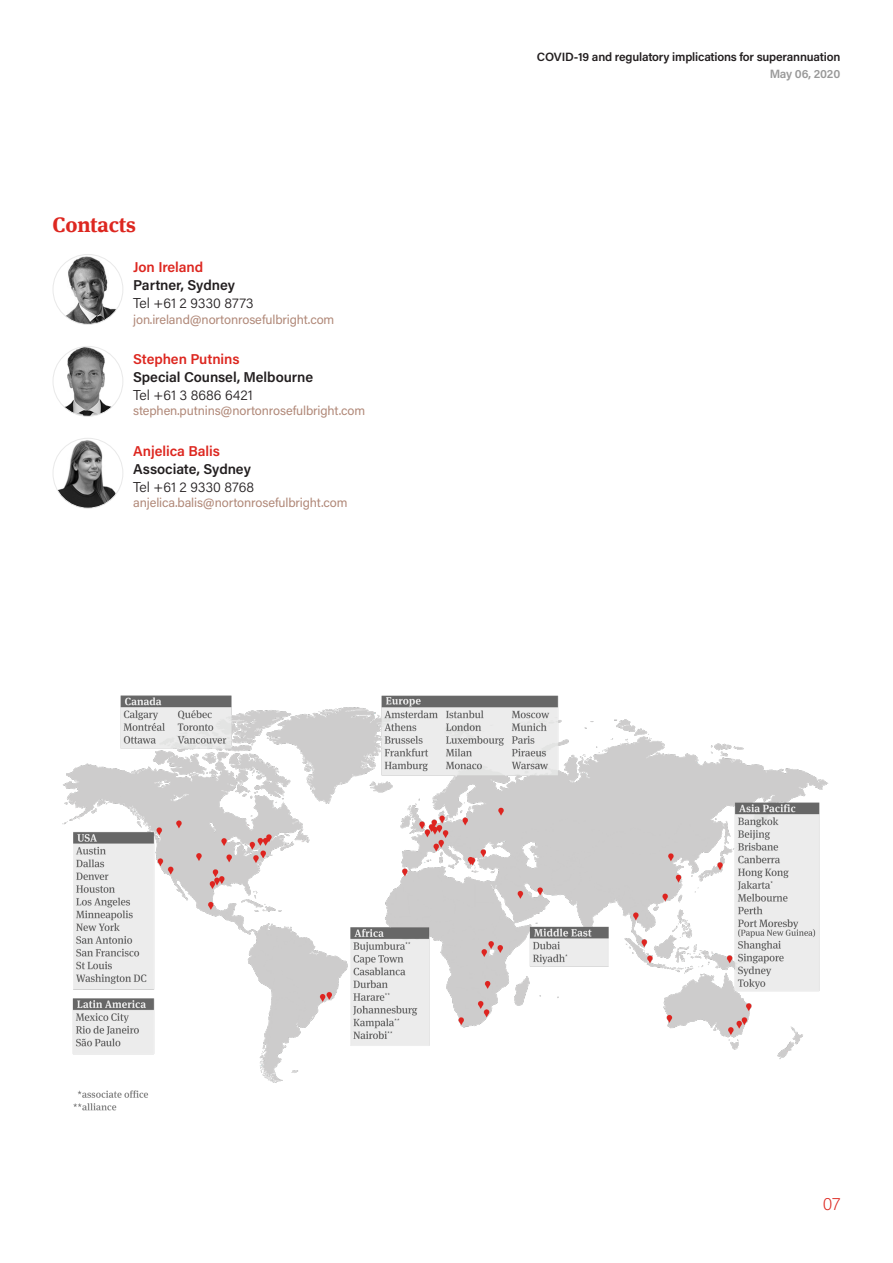
<style>
.page{position:relative;width:893px;height:1263px;background:#fff}
.page>*{position:absolute;margin:0;border:0;box-sizing:border-box;transform-origin:0 0}
.t1{font:700 21px "Meta Serif Offc Pro";letter-spacing:-.01em;color:#dd2720}
.t2{font:200 18px "Acumin Pro";color:#dd2720}
.Contact_job_title{font:600 14.25px "Acumin Pro";letter-spacing:-.005em;color:#231f20}
.Contact_details{font:300 14.25px "Acumin Pro";letter-spacing:-.005em;color:#231f20}
.Contact_name{font:600 14.25px "Acumin Pro";letter-spacing:-.005em;color:#dd2720}
.Contact_email{font:12.75px "Acumin Pro";letter-spacing:-.01em;color:#b18979}
.t3{font:600 12px "Acumin Pro";letter-spacing:-.015em;color:#231f20}
.t4{font:600 12px "Acumin Pro";letter-spacing:-.01em;color:#999}
</style>
<div class="page">
<img style="left:53px;top:254px;width:70px;height:70px;border-radius:35px">
<div style="left:53px;top:254px;width:70px;height:71px;border:1px solid #e9e9e9;border-radius:50%"></div>
<img style="left:53px;top:346px;width:70px;height:70px;border-radius:35px">
<div style="left:53px;top:346px;width:70px;height:71px;border:1px solid #e9e9e9;border-radius:50%"></div>
<img style="left:53px;top:438px;width:70px;height:70px;border-radius:35px">
<div style="left:53px;top:438px;width:70px;height:70px;border:1px solid #e9e9e9;border-radius:50%"></div>
<img style="left:62px;top:695px;width:766px;height:416px">
<h1 class="t1" style="left:53px;top:208px;width:85px">Contacts</h1>
<p class="Contact_name" style="left:133px;top:257px;width:72px">Jon Ireland</p>
<p class="Contact_job_title" style="left:133px;top:275px;width:103px">Partner, Sydney</p>
<p class="Contact_details" style="left:133px;top:293px;width:122px">Tel +61 2 9330 8773</p>
<p class="Contact_email" style="left:133px;top:310px;width:203px">jon.ireland@nortonrosefulbright.com</p>
<p class="Contact_name" style="left:133px;top:349px;width:108px">Stephen Putnins</p>
<p class="Contact_job_title" style="left:133px;top:367px;width:181px">Special Counsel, Melbourne</p>
<p class="Contact_details" style="left:133px;top:385px;width:121px">Tel +61 3 8686 6421</p>
<p class="Contact_email" style="left:133px;top:402px;width:233px">stephen.putnins@nortonrosefulbright.com</p>
<p class="Contact_name" style="left:133px;top:441px;width:88px">Anjelica Balis</p>
<p class="Contact_job_title" style="left:133px;top:459px;width:119px">Associate, Sydney</p>
<p class="Contact_details" style="left:133px;top:477px;width:122px">Tel +61 2 9330 8768</p>
<p class="Contact_email" style="left:133px;top:494px;width:216px">anjelica.balis@nortonrosefulbright.com</p>
<p class="t3" style="left:537px;top:49px;width:305px">COVID-19 and regulatory implications for superannuation</p>
<p class="t4" style="left:770px;top:65px;width:72px">May 06, 2020</p>
<h2 class="t2" style="left:823px;top:1192px;width:19px">07</h2>
</div>
